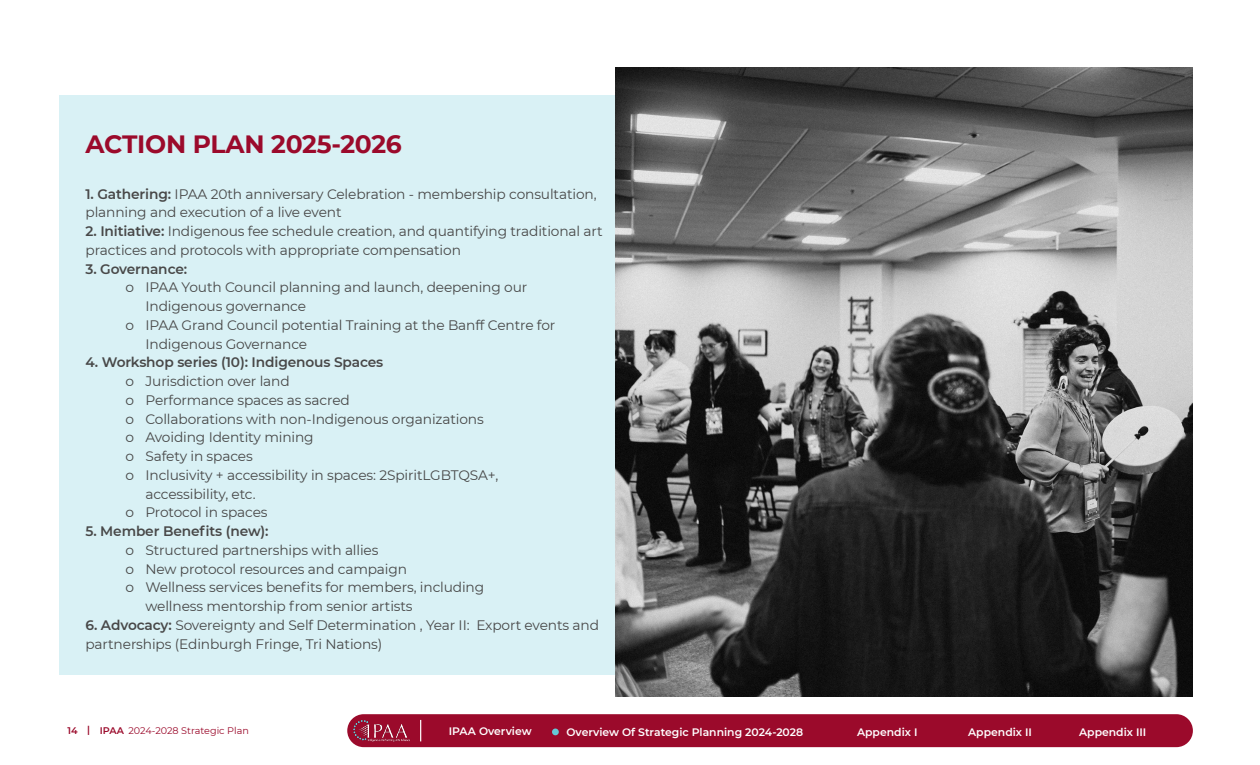
<style>
.page{position:relative;width:1260px;height:765px;background:#fff}
.page>*{position:absolute;margin:0;border:0;box-sizing:border-box;transform-origin:0 0}
.t1{font:700 25px "Montserrat";letter-spacing:-.01em;color:#9b0a2b}
.t2{font:13.75px/18.8px "Montserrat";letter-spacing:-.01em;color:#484848}
.t3{font:600 13.75px "Montserrat";letter-spacing:-.01em;color:#484848}
.t4{font:600 10.88px "Montserrat";color:#fff}
.t5{font:9.62px "Montserrat";color:#9b0a2b}
.s1{font-weight:600}
</style>
<div class="page">
<div style="left:347px;top:714px;width:846px;height:33px;background:#9b0a2b;border-radius:16px"></div>
<svg style="left:420px;top:720px;width:1px;height:21px"></svg>
<img style="left:353px;top:720px;width:57px;height:22px">
<div style="left:59px;top:96px;width:641px;height:579px;background:#d9f1f5"></div>
<img style="left:616px;top:68px;width:576px;height:628px">
<div style="left:552px;top:729px;width:7px;height:6px;background:#66c9d6;border-radius:50%"></div>
<h1 class="t1" style="left:86px;top:126px;width:318px">ACTION PLAN 2025-2026</h1>
<p class="t2" style="left:86px;top:184px;width:513px"><span class="s1">1. Gathering:</span> IPAA 20th anniversary Celebration - membership consultation, planning and execution of a live event</p>
<p class="t2" style="left:86px;top:221px;width:519px"><span class="s1">2. Initiative:</span> Indigenous fee schedule creation, and quantifying traditional art practices and protocols with appropriate compensation</p>
<p class="t3" style="left:86px;top:259px;width:103px">3. Governance:</p>
<p class="t2" style="left:125px;top:278px;width:403px">o IPAA Youth Council planning and launch, deepening our</p>
<p class="t2" style="left:146px;top:296px;width:162px">Indigenous governance</p>
<p class="t2" style="left:125px;top:315px;width:431px">o IPAA Grand Council potential Training at the Banff Centre for</p>
<p class="t2" style="left:146px;top:334px;width:163px">Indigenous Governance</p>
<p class="t3" style="left:86px;top:353px;width:299px">4. Workshop series (10): Indigenous Spaces</p>
<p class="t2" style="left:125px;top:371px;width:166px">o Jurisdiction over land</p>
<p class="t2" style="left:125px;top:390px;width:226px">o Performance spaces as sacred</p>
<p class="t2" style="left:125px;top:409px;width:360px">o Collaborations with non-Indigenous organizations</p>
<p class="t2" style="left:125px;top:428px;width:190px">o Avoiding Identity mining</p>
<p class="t2" style="left:125px;top:446px;width:129px">o Safety in spaces</p>
<p class="t2" style="left:125px;top:465px;width:374px">o Inclusivity + accessibility in spaces: 2SpiritLGBTQSA+,</p>
<p class="t2" style="left:146px;top:484px;width:112px">accessibility, etc.</p>
<p class="t2" style="left:125px;top:503px;width:144px">o Protocol in spaces</p>
<p class="t3" style="left:86px;top:522px;width:185px">5. Member Benefits (new):</p>
<p class="t2" style="left:125px;top:540px;width:255px">o Structured partnerships with allies</p>
<p class="t2" style="left:125px;top:559px;width:283px">o New protocol resources and campaign</p>
<p class="t2" style="left:125px;top:578px;width:360px">o Wellness services benefits for members, including</p>
<p class="t2" style="left:146px;top:596px;width:269px">wellness mentorship from senior artists</p>
<p class="t2" style="left:86px;top:615px;width:515px"><span class="s1">6. Advocacy:</span> Sovereignty and Self Determination , Year II: Export events and partnerships (Edinburgh Fringe, Tri Nations)</p>
<p class="t5" style="left:68px;top:724px;width:183px"><span class="s1">14 | IPAA</span> 2024-2028 Strategic Plan</p>
<p class="t4" style="left:449px;top:724px;width:84px">IPAA Overview</p>
<p class="t4" style="left:567px;top:724px;width:238px">Overview Of Strategic Planning 2024-2028</p>
<p class="t4" style="left:857px;top:724px;width:62px">Appendix I</p>
<p class="t4" style="left:968px;top:724px;width:65px">Appendix II</p>
<p class="t4" style="left:1079px;top:724px;width:69px">Appendix III</p>
</div>
